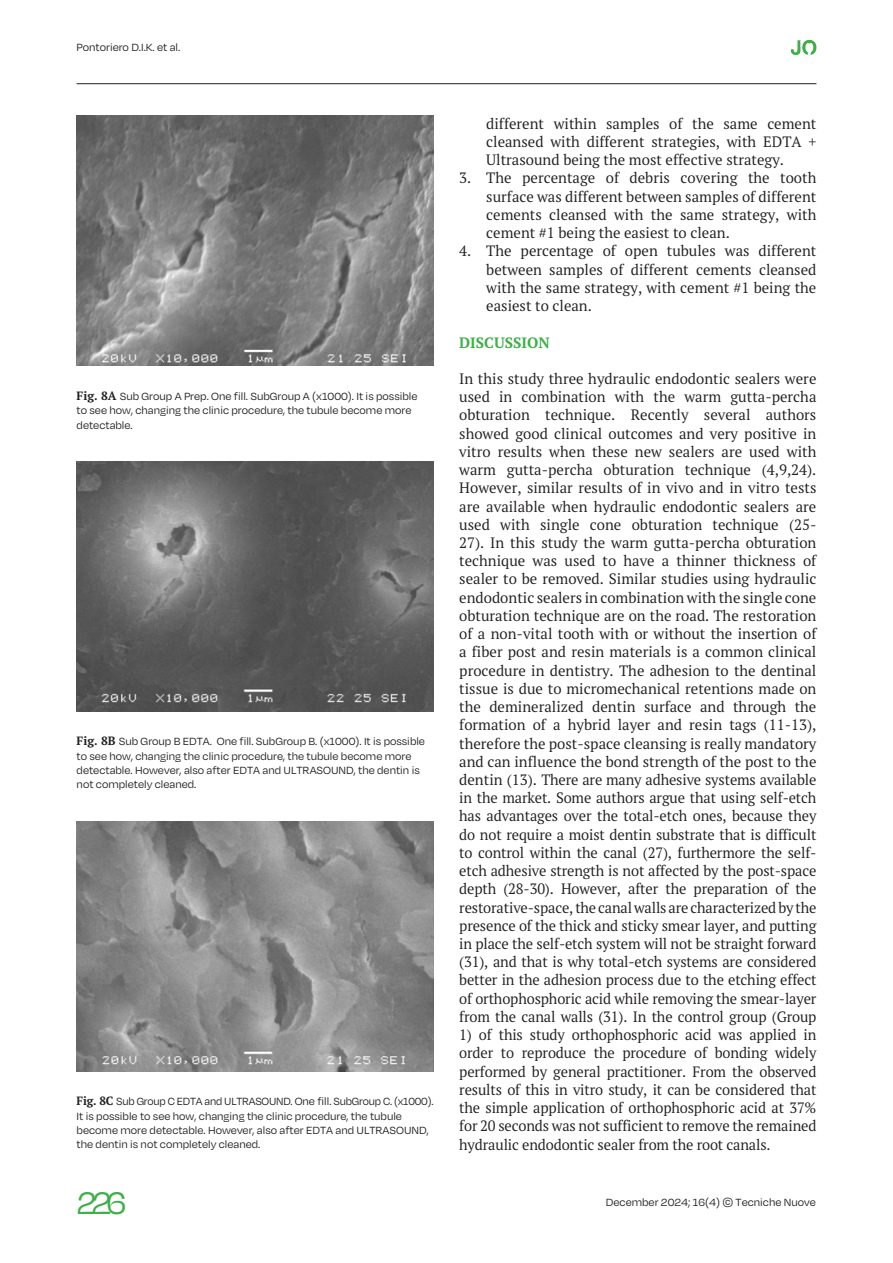
<style>
.page{position:relative;width:893px;height:1263px;background:#fff}
.page>*{position:absolute;margin:0;border:0;box-sizing:border-box;transform-origin:0 0}
.t1{font:36px "Degular";color:#40ae49}
.t2{font:15px/18.1px "PT Serif Pro";color:#231f20;text-align:justify}
.t3{font:700 15px "PT Serif Pro";color:#40ae49}
.t4{font:12px/14.4px "Degular";color:#231f20}
.s1{font-family:"PT Serif Pro";font-weight:700}
</style>
<div class="page">
<hr style="left:77px;top:83px;width:739px;height:1px;background:#231f20">
<svg style="left:791px;top:40px;width:25px;height:15px"></svg>
<img style="left:77px;top:116px;width:357px;height:250px">
<img style="left:77px;top:821px;width:357px;height:250px">
<img style="left:77px;top:461px;width:357px;height:250px">
<p class="t4" style="left:77px;top:40px;width:105px">Pontoriero D.I.K. et al.</p>
<p class="t4" style="left:77px;top:388px;width:342px"><span class="s1">Fig. 8A</span> Sub Group A Prep. One fill. SubGroup A (x1000). It is possible to see how, changing the clinic procedure, the tubule become more detectable.</p>
<p class="t4" style="left:77px;top:734px;width:350px"><span class="s1">Fig. 8B</span> Sub Group B EDTA. One fill. SubGroup B. (x1000). It is possible to see how, changing the clinic procedure, the tubule become more detectable. However, also after EDTA and ULTRASOUND, the dentin is not completely cleaned.</p>
<p class="t4" style="left:77px;top:1094px;width:358px"><span class="s1">Fig. 8C</span> Sub Group C EDTA and ULTRASOUND. One fill. SubGroup C. (x1000).<br>It is possible to see how, changing the clinic procedure, the tubule become more detectable. However, also after EDTA and ULTRASOUND, the dentin is not completely cleaned.</p>
<p class="t2" style="left:486px;top:114px;width:332px">different within samples of the same cement cleansed with different strategies, with EDTA + Ultrasound being the most effective strategy.</p>
<p class="t2" style="left:486px;top:169px;width:332px;text-indent:-27px">3. The percentage of debris covering the tooth surface was different between samples of different cements cleansed with the same strategy, with cement #1 being the easiest to clean.</p>
<p class="t2" style="left:486px;top:242px;width:332px;text-indent:-27px">4. The percentage of open tubules was different between samples of different cements cleansed with the same strategy, with cement #1 being the easiest to clean.</p>
<p class="t3" style="left:459px;top:332px;width:92px">DISCUSSION</p>
<p class="t2" style="left:459px;top:369px;width:359px">In this study three hydraulic endodontic sealers were used in combination with the warm gutta-percha obturation technique. Recently several authors showed good clinical outcomes and very positive in vitro results when these new sealers are used with warm gutta-percha obturation technique (4,9,24).<br>However, similar results of in vivo and in vitro tests are available when hydraulic endodontic sealers are used with single cone obturation technique (25- 27). In this study the warm gutta-percha obturation technique was used to have a thinner thickness of sealer to be removed. Similar studies using hydraulic endodontic sealers in combination with the single cone obturation technique are on the road. The restoration of a non-vital tooth with or without the insertion of a fiber post and resin materials is a common clinical procedure in dentistry. The adhesion to the dentinal tissue is due to micromechanical retentions made on the demineralized dentin surface and through the formation of a hybrid layer and resin tags (11-13), therefore the post-space cleansing is really mandatory and can influence the bond strength of the post to the dentin (13). There are many adhesive systems available in the market. Some authors argue that using self-etch has advantages over the total-etch ones, because they do not require a moist dentin substrate that is difficult to control within the canal (27), furthermore the self&shy;etch adhesive strength is not affected by the post-space depth (28-30). However, after the preparation of the restorative-space, the canal walls are characterized by the presence of the thick and sticky smear layer, and putting in place the self-etch system will not be straight forward (31), and that is why total-etch systems are considered better in the adhesion process due to the etching effect of orthophosphoric acid while removing the smear-layer from the canal walls (31). In the control group (Group</p>
<p class="t2" style="left:459px;top:1025px;width:359px">1) of this study orthophosphoric acid was applied in order to reproduce the procedure of bonding widely performed by general practitioner. From the observed results of this in vitro study, it can be considered that the simple application of orthophosphoric acid at 37% for 20 seconds was not sufficient to remove the remained hydraulic endodontic sealer from the root canals.</p>
<h1 class="t1" style="left:77px;top:1181px;width:52px">226</h1>
<p class="t4" style="left:606px;top:1195px;width:211px">December 2024; 16(4) © Tecniche Nuove</p>
</div>
